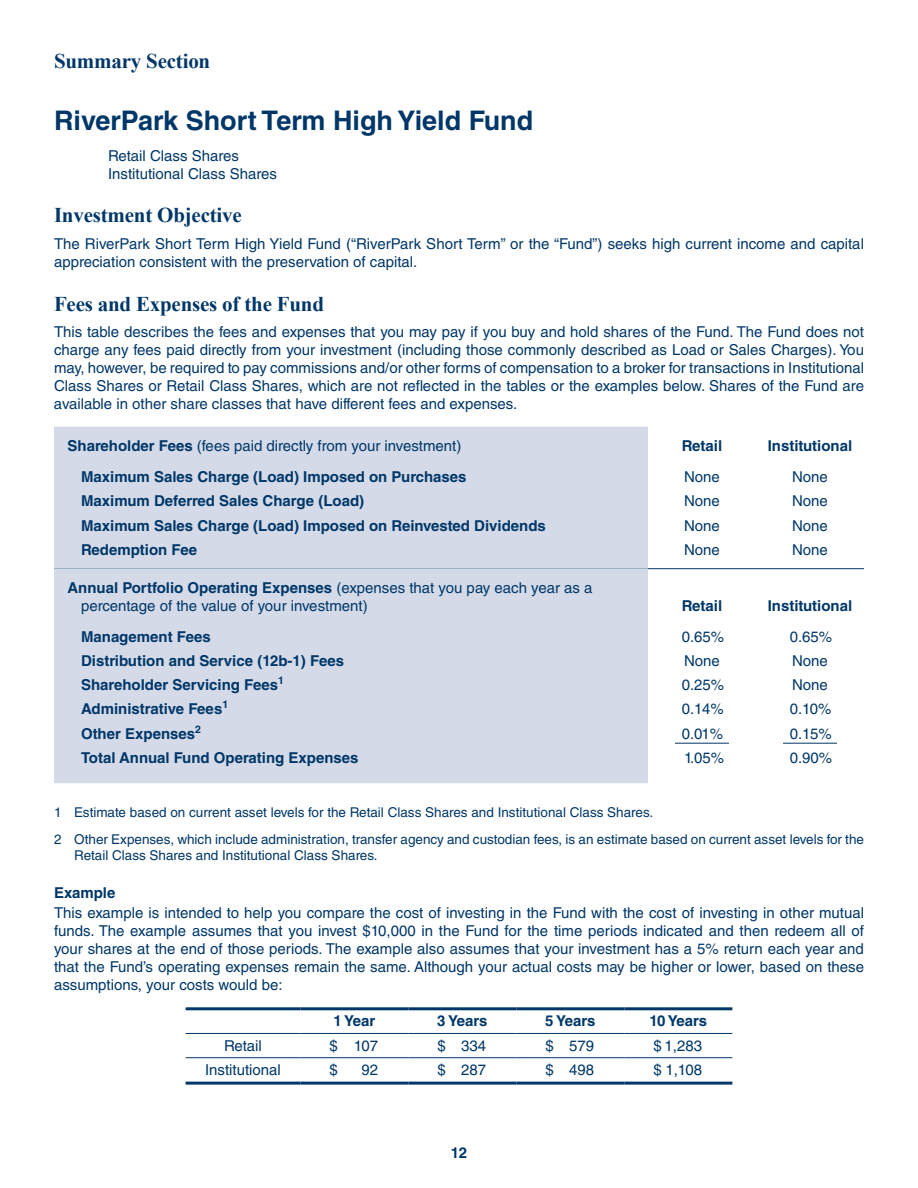
<style>
.page{position:relative;width:918px;height:1188px;background:#fff}
.page>*{position:absolute;margin:0;border:0;box-sizing:border-box;transform-origin:0 0}
.t1{font:700 27px "Helvetica LT Std";color:#003768}
.t2{font:700 21px "Times New Roman";letter-spacing:-.01em;color:#003768}
.t3{font:15px/18px "Helvetica LT Std";color:#003768}
.t4{font:700 15px "Helvetica LT Std";color:#003768}
.t5{font:13.5px/27px "Helvetica LT Std";color:#003768}
.s1{font-weight:700}
</style>
<div class="page">
<div style="left:54px;top:427px;width:594px;height:141px;background:#d4dae8"></div>
<hr style="left:648px;top:568px;width:108px;height:1px;background:#003768">
<hr style="left:756px;top:568px;width:108px;height:1px;background:#003768">
<div style="left:54px;top:568px;width:594px;height:215px;background:#d4dae8"></div>
<hr style="left:675px;top:743px;width:54px;height:1px;background:#003768">
<hr style="left:783px;top:743px;width:54px;height:1px;background:#003768">
<hr style="left:186px;top:1007px;width:114px;height:3px;background:#003768">
<hr style="left:300px;top:1007px;width:108px;height:3px;background:#003768">
<hr style="left:408px;top:1007px;width:108px;height:3px;background:#003768">
<hr style="left:516px;top:1007px;width:108px;height:3px;background:#003768">
<hr style="left:624px;top:1007px;width:108px;height:3px;background:#003768">
<hr style="left:186px;top:1033px;width:114px;height:1px;background:#003768">
<hr style="left:300px;top:1033px;width:108px;height:1px;background:#003768">
<hr style="left:408px;top:1033px;width:108px;height:1px;background:#003768">
<hr style="left:516px;top:1033px;width:108px;height:1px;background:#003768">
<hr style="left:624px;top:1033px;width:108px;height:1px;background:#003768">
<hr style="left:186px;top:1057px;width:114px;height:1px;background:#003768">
<hr style="left:300px;top:1057px;width:108px;height:1px;background:#003768">
<hr style="left:408px;top:1057px;width:108px;height:1px;background:#003768">
<hr style="left:516px;top:1057px;width:108px;height:1px;background:#003768">
<hr style="left:624px;top:1057px;width:108px;height:1px;background:#003768">
<hr style="left:186px;top:1082px;width:114px;height:3px;background:#003768">
<hr style="left:300px;top:1082px;width:108px;height:3px;background:#003768">
<hr style="left:408px;top:1082px;width:108px;height:3px;background:#003768">
<hr style="left:516px;top:1082px;width:108px;height:3px;background:#003768">
<hr style="left:624px;top:1082px;width:108px;height:3px;background:#003768">
<h2 class="t2" style="left:54px;top:46px;width:158px">Summary Section</h2>
<h1 class="t1" style="left:54px;top:104px;width:481px">RiverPark Short Term High Yield Fund</h1>
<p class="t3" style="left:108px;top:147px;width:170px">Retail Class Shares<br>Institutional Class Shares</p>
<h2 class="t2" style="left:54px;top:200px;width:189px">Investment Objective</h2>
<p class="t3" style="left:54px;top:235px;width:811px">The RiverPark Short Term High Yield Fund (“RiverPark Short Term” or the “Fund”) seeks high current income and capital appreciation consistent with the preservation of capital.</p>
<h2 class="t2" style="left:54px;top:288px;width:272px">Fees and Expenses of the Fund</h2>
<p class="t3" style="left:54px;top:323px;width:812px;text-align:justify">This table describes the fees and expenses that you may pay if you buy and hold shares of the Fund. The Fund does not charge any fees paid directly from your investment (including those commonly described as Load or Sales Charges). You may, however, be required to pay commissions and/or other forms of compensation to a broker for transactions in Institutional Class Shares or Retail Class Shares, which are not reflected in the tables or the examples below. Shares of the Fund are available in other share classes that have different fees and expenses.</p>
<p class="t3" style="left:68px;top:437px;width:395px"><span class="s1">Shareholder Fees</span> (fees paid directly from your investment)</p>
<p class="t4" style="left:682px;top:437px;width:42px">Retail</p>
<p class="t4" style="left:768px;top:437px;width:86px">Institutional</p>
<p class="t4" style="left:81px;top:468px;width:387px">Maximum Sales Charge (Load) Imposed on Purchases</p>
<p class="t3" style="left:684px;top:468px;width:37px">None</p>
<p class="t3" style="left:792px;top:468px;width:37px">None</p>
<p class="t4" style="left:81px;top:492px;width:285px">Maximum Deferred Sales Charge (Load)</p>
<p class="t3" style="left:684px;top:492px;width:37px">None</p>
<p class="t3" style="left:792px;top:492px;width:37px">None</p>
<p class="t4" style="left:81px;top:516px;width:466px">Maximum Sales Charge (Load) Imposed on Reinvested Dividends</p>
<p class="t3" style="left:684px;top:516px;width:37px">None</p>
<p class="t3" style="left:792px;top:516px;width:37px">None</p>
<p class="t4" style="left:81px;top:540px;width:118px">Redemption Fee</p>
<p class="t3" style="left:684px;top:541px;width:37px">None</p>
<p class="t3" style="left:792px;top:541px;width:37px">None</p>
<p class="t3" style="left:81px;top:578px;width:513px;text-indent:-14px"><span class="s1">Annual Portfolio Operating Expenses</span> (expenses that you pay each year as a percentage of the value of your investment)</p>
<p class="t4" style="left:682px;top:596px;width:42px">Retail</p>
<p class="t4" style="left:768px;top:596px;width:86px">Institutional</p>
<p class="t4" style="left:81px;top:627px;width:131px">Management Fees</p>
<p class="t3" style="left:682px;top:627px;width:44px">0.65%</p>
<p class="t3" style="left:790px;top:627px;width:44px">0.65%</p>
<p class="t4" style="left:81px;top:651px;width:265px">Distribution and Service (12b-1) Fees</p>
<p class="t3" style="left:684px;top:652px;width:37px">None</p>
<p class="t3" style="left:792px;top:652px;width:37px">None</p>
<p class="t4" style="left:81px;top:676px;width:204px">Shareholder Servicing Fees<sup>1</sup></p>
<p class="t3" style="left:682px;top:676px;width:44px">0.25%</p>
<p class="t3" style="left:792px;top:676px;width:37px">None</p>
<p class="t4" style="left:81px;top:700px;width:149px">Administrative Fees<sup>1</sup></p>
<p class="t3" style="left:682px;top:700px;width:43px">0. 14%</p>
<p class="t3" style="left:790px;top:700px;width:43px">0. 10%</p>
<p class="t4" style="left:81px;top:724px;width:122px">Other Expenses<sup>2</sup></p>
<p class="t3" style="left:682px;top:724px;width:43px">0.01%</p>
<p class="t3" style="left:790px;top:724px;width:43px">0. 15%</p>
<p class="t4" style="left:81px;top:749px;width:279px">Total Annual Fund Operating Expenses</p>
<p class="t3" style="left:684px;top:749px;width:42px">1.05%</p>
<p class="t3" style="left:790px;top:749px;width:44px">0.90%</p>
<p class="t5" style="left:54px;top:799px;width:812px">1 Estimate based on current asset levels for the Retail Class Shares and Institutional Class Shares.<br>2 Other Expenses, which include administration, transfer agency and custodian fees, is an estimate based on current asset levels for the</p>
<p class="t5" style="left:74px;top:842px;width:303px">Retail Class Shares and Institutional Class Shares.</p>
<p class="t4" style="left:54px;top:883px;width:63px">Example</p>
<p class="t3" style="left:54px;top:903px;width:812px;text-align:justify">This example is intended to help you compare the cost of investing in the Fund with the cost of investing in other mutual funds. The example assumes that you invest $10,000 in the Fund for the time periods indicated and then redeem all of your shares at the end of those periods. The example also assumes that your investment has a 5% return each year and that the Fund’s operating expenses remain the same. Although your actual costs may be higher or lower, based on these assumptions, your costs would be:</p>
<p class="t4" style="left:333px;top:1012px;width:44px">1 Year</p>
<p class="t4" style="left:437px;top:1012px;width:52px">3 Years</p>
<p class="t4" style="left:545px;top:1012px;width:52px">5 Years</p>
<p class="t4" style="left:650px;top:1012px;width:59px">10 Years</p>
<p class="t3" style="left:224px;top:1036px;width:39px">Retail</p>
<p class="t3" style="left:330px;top:1036px;width:50px">$ 107</p>
<p class="t3" style="left:438px;top:1036px;width:50px">$ 334</p>
<p class="t3" style="left:546px;top:1036px;width:50px">$ 579</p>
<p class="t3" style="left:654px;top:1036px;width:50px">$ 1,283</p>
<p class="t3" style="left:205px;top:1061px;width:77px">Institutional</p>
<p class="t3" style="left:330px;top:1061px;width:10px">$</p>
<p class="t3" style="left:361px;top:1061px;width:18px">92</p>
<p class="t3" style="left:438px;top:1061px;width:50px">$ 287</p>
<p class="t3" style="left:546px;top:1061px;width:50px">$ 498</p>
<p class="t3" style="left:654px;top:1061px;width:50px">$ 1,108</p>
<p class="t4" style="left:451px;top:1144px;width:18px">12</p>
</div>
